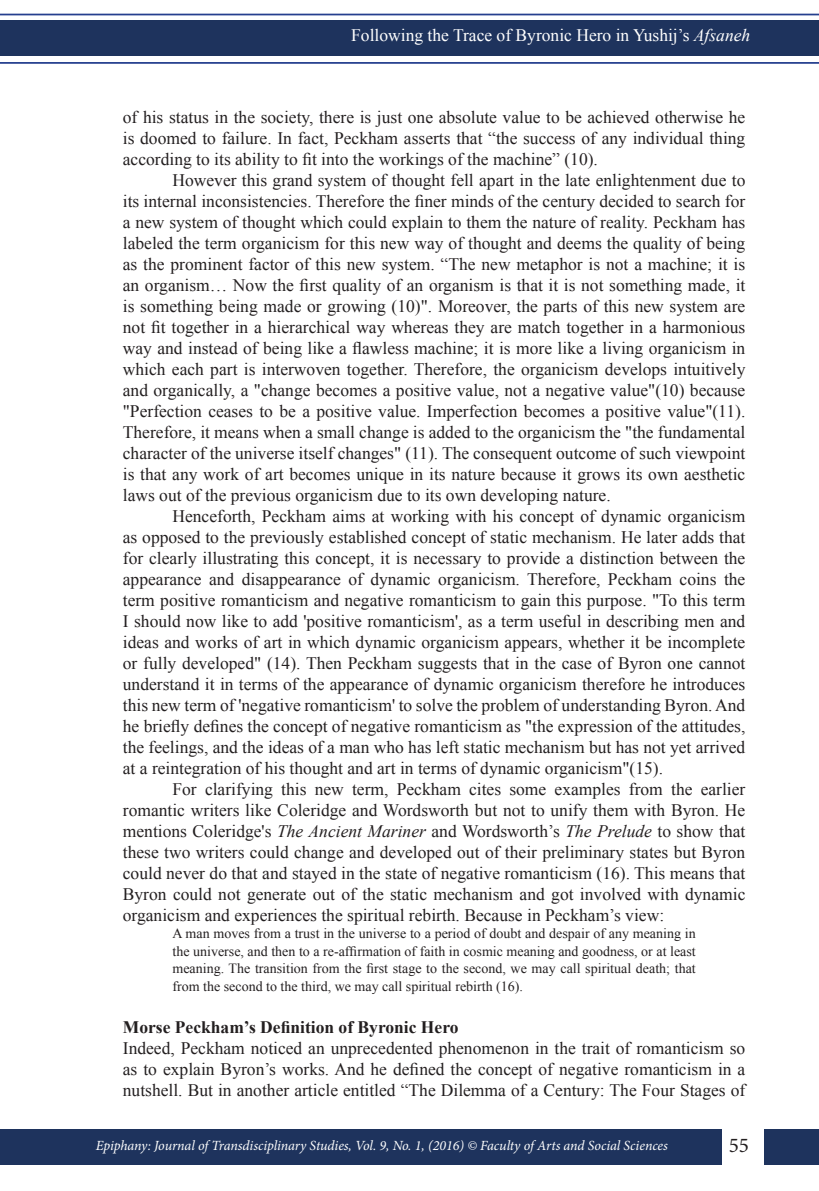
<style>
.page{position:relative;width:819px;height:1191px;background:#fff}
.page>*{position:absolute;margin:0;border:0;box-sizing:border-box;transform-origin:0 0}
.t1{font:21px "Minion Pro";color:#231f20}
.main_text{font:17.5px/21px "Times New Roman";color:#231f20;text-align:justify}
.first_line{font:17.5px/21px "Times New Roman";color:#231f20;text-align:justify}
.t2{font:17.5px "Times New Roman";color:#fff}
.first_line-2{font:700 17.5px "Times New Roman";color:#231f20}
.indents{font:14px/17.5px "Times New Roman";color:#231f20;text-align:justify}
.t3{font:italic 14px "Minion Pro";letter-spacing:-.01em;color:#fff}
.s1{font-style:italic}
</style>
<div class="page">
<div style="left:0;top:21px;width:819px;height:35px;background:#1e335d"></div>
<div style="left:0;top:1128px;width:721px;height:36px;background:#1e335d"></div>
<div style="left:764px;top:1129px;width:55px;height:35px;background:#1e335d"></div>
<hr style="left:0;top:14px;width:819px;height:1px;background:#253f8e">
<hr style="left:0;top:62px;width:819px;height:2px;background:#253f8e">
<p class="t2" style="left:351px;top:23px;width:400px">Following the Trace of Byronic Hero in Yushij’s <span class="s1">Afsaneh</span></p>
<p class="main_text" style="left:123px;top:106px;width:624px">of his status in the society, there is just one absolute value to be achieved otherwise he is doomed to failure. In fact, Peckham asserts that “the success of any individual thing according to its ability to fit into the workings of the machine” (10).</p>
<p class="main_text" style="left:123px;top:169px;width:624px;text-indent:50px">However this grand system of thought fell apart in the late enlightenment due to its internal inconsistencies. Therefore the finer minds of the century decided to search for a new system of thought which could explain to them the nature of reality. Peckham has labeled the term organicism for this new way of thought and deems the quality of being as the prominent factor of this new system. “The new metaphor is not a machine; it is an organism… Now the first quality of an organism is that it is not something made, it is something being made or growing (10)". Moreover, the parts of this new system are not fit together in a hierarchical way whereas they are match together in a harmonious way and instead of being like a flawless machine; it is more like a living organicism in which each part is interwoven together. Therefore, the organicism develops intuitively and organically, a "change becomes a positive value, not a negative value"(10) because "Perfection ceases to be a positive value. Imperfection becomes a positive value"(11).<br>Therefore, it means when a small change is added to the organicism the "the fundamental character of the universe itself changes" (11). The consequent outcome of such viewpoint is that any work of art becomes unique in its nature because it grows its own aesthetic laws out of the previous organicism due to its own developing nature.</p>
<p class="main_text" style="left:123px;top:505px;width:624px;text-indent:50px">Henceforth, Peckham aims at working with his concept of dynamic organicism as opposed to the previously established concept of static mechanism. He later adds that for clearly illustrating this concept, it is necessary to provide a distinction between the appearance and disappearance of dynamic organicism. Therefore, Peckham coins the term positive romanticism and negative romanticism to gain this purpose. "To this term I should now like to add 'positive romanticism', as a term useful in describing men and ideas and works of art in which dynamic organicism appears, whether it be incomplete or fully developed" (14). Then Peckham suggests that in the case of Byron one cannot understand it in terms of the appearance of dynamic organicism therefore he introduces this new term of 'negative romanticism' to solve the problem of understanding Byron. And he briefly defines the concept of negative romanticism as "the expression of the attitudes, the feelings, and the ideas of a man who has left static mechanism but has not yet arrived at a reintegration of his thought and art in terms of dynamic organicism"(15).</p>
<p class="main_text" style="left:123px;top:778px;width:624px;text-indent:50px">For clarifying this new term, Peckham cites some examples from the earlier romantic writers like Coleridge and Wordsworth but not to unify them with Byron. He mentions Coleridge's <span class="s1">The Ancient Mariner</span> and Wordsworth’s <span class="s1">The Prelude</span> to show that these two writers could change and developed out of their preliminary states but Byron could never do that and stayed in the state of negative romanticism (16). This means that Byron could not generate out of the static mechanism and got involved with dynamic organicism and experiences the spiritual rebirth. Because in Peckham’s view:</p>
<p class="indents" style="left:172px;top:924px;width:524px">A man moves from a trust in the universe to a period of doubt and despair of any meaning in the universe, and then to a re-affirmation of faith in cosmic meaning and goodness, or at least meaning. The transition from the first stage to the second, we may call spiritual death; that from the second to the third, we may call spiritual rebirth (16).</p>
<p class="first_line-2" style="left:123px;top:1015px;width:337px">Morse Peckham’s Definition of Byronic Hero</p>
<p class="first_line" style="left:123px;top:1037px;width:624px">Indeed, Peckham noticed an unprecedented phenomenon in the trait of romanticism so as to explain Byron’s works. And he defined the concept of negative romanticism in a nutshell. But in another article entitled “The Dilemma of a Century: The Four Stages of</p>
<p class="t3" style="left:96px;top:1136px;width:573px">Epiphany: Journal of Transdisciplinary Studies, Vol. 9, No. 1, (2016) © Faculty of Arts and Social Sciences</p>
<p class="t1" style="left:728px;top:1131px;width:22px">55</p>
</div>
